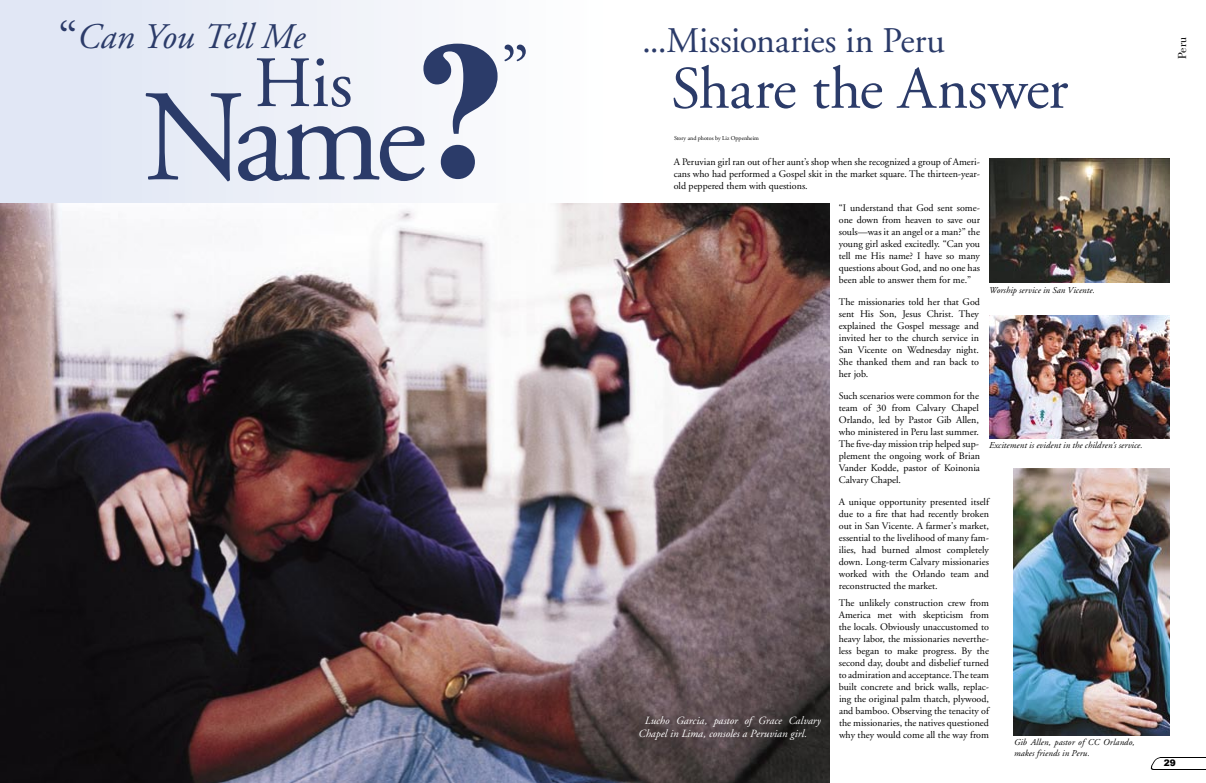
<style>
.page{position:relative;width:1206px;height:783px;background:#fff}
.page>*{position:absolute;margin:0;border:0;box-sizing:border-box;transform-origin:0 0}
.t1{font:800 190px "Times New Roman";color:#2b3b69}
.t2{font:130px "Adobe Garamond";color:#2b3b69}
.t3{font:72px "Adobe Garamond";color:#2b3b69}
.t4{font:60px "Adobe Garamond";letter-spacing:-.01em;color:#2b3b69}
.t5{font:48px "Adobe Garamond";color:#2b3b69}
.t6{font:36px "Adobe Garamond";letter-spacing:-.005em;color:#2b3b69}
.t7{font:italic 36px "Adobe Garamond";color:#2b3b69}
.t8{font:12px "Bodoni";color:#000}
.t9{font:italic 11px/13.2px "Adobe Garamond";letter-spacing:.005em;color:#fff}
.t10{font:10px/12px "Adobe Garamond";color:#000;text-align:justify}
.t11{font:italic 9px/10.8px "Adobe Garamond";letter-spacing:.01em;color:#000}
.t12{font:900 9px "Arial";color:#000}
.t13{font:6px "Adobe Garamond";color:#000}
</style>
<div class="page">
<svg style="left:1150px;top:757px;width:56px;height:13px"></svg>
<div style="left:0;top:0;width:603px;height:205px;background:linear-gradient(to right,#dde4f3,#fefefe)"></div>
<img style="left:0;top:204px;width:830px;height:579px">
<img style="left:1013px;top:468px;width:157px;height:267px">
<img style="left:989px;top:315px;width:181px;height:124px">
<img style="left:989px;top:158px;width:181px;height:124px">
<h3 class="t5" style="left:58px;top:13px;width:21px">“</h3>
<h3 class="t7" style="left:77px;top:17px;width:229px">Can You Tell Me</h3>
<h1 class="t1" style="left:419px;top:-1px;width:89px">?</h1>
<h3 class="t3" style="left:501px;top:34px;width:31px">”</h3>
<h3 class="t3" style="left:254px;top:45px;width:100px">His</h3>
<h2 class="t2" style="left:143px;top:69px;width:285px">Name</h2>
<h3 class="t6" style="left:642px;top:21px;width:305px">...Missionaries in Peru</h3>
<h3 class="t4" style="left:671px;top:57px;width:399px">Share the Answer</h3>
<p class="t13" style="left:674px;top:135px;width:86px">Story and photos by Liz Oppenheim</p>
<p class="t10" style="left:674px;top:156px;width:308px">A Peruvian girl ran out of her aunt’s shop when she recognized a group of Ameri&shy;cans who had performed a Gospel skit in the market square. The thirteen-year&shy;old peppered them with questions.</p>
<p class="t10" style="left:839px;top:202px;width:143px">“I understand that God sent some&shy;one down from heaven to save our souls—was it an angel or a man?” the young girl asked excitedly. “Can you tell me His name? I have so many questions about God, and no one has been able to answer them for me.”</p>
<p class="t10" style="left:839px;top:296px;width:143px">The missionaries told her that God sent His Son, Jesus Christ. They explained the Gospel message and invited her to the church service in San Vicente on Wednesday night.<br>She thanked them and ran back to her job.</p>
<p class="t10" style="left:839px;top:390px;width:143px">Such scenarios were common for the team of 30 from Calvary Chapel Orlando, led by Pastor Gib Allen, who ministered in Peru last summer.<br>The five-day mission trip helped sup&shy;plement the ongoing work of Brian Vander Kodde, pastor of Koinonia Calvary Chapel.</p>
<p class="t10" style="left:839px;top:496px;width:152px">A unique opportunity presented itself due to a fire that had recently broken out in San Vicente. A farmer's market, essential to the livelihood of many fam&shy;ilies, had burned almost completely down. Long-term Calvary missionaries worked with the Orlando team and reconstructed the market.</p>
<p class="t10" style="left:839px;top:597px;width:152px">The unlikely construction crew from America met with skepticism from the locals. Obviously unaccustomed to heavy labor, the missionaries neverthe&shy;less began to make progress. By the second day, doubt and disbelief turned to admiration and acceptance. The team built concrete and brick walls, replac&shy;ing the original palm thatch, plywood, and bamboo. Observing the tenacity of the missionaries, the natives questioned why they would come all the way from</p>
<p class="t11" style="left:989px;top:285px;width:108px">Worship service in San Vicente.</p>
<p class="t11" style="left:989px;top:440px;width:155px">Excitement is evident in the children’s service.</p>
<p class="t9" style="left:638px;top:714px;width:184px;text-indent:6px">Lucho Garcia, pastor of Grace Calvary<br>Chapel in Lima, consoles a Peruvian girl.</p>
<p class="t11" style="left:1014px;top:737px;width:122px">Gib Allen, pastor of CC Orlando, makes friends in Peru.</p>
<p class="t8" style="left:1176px;top:59px;width:23px;rotate:-90deg">Peru</p>
<p class="t12" style="left:1164px;top:757px;width:14px">29</p>
</div>
